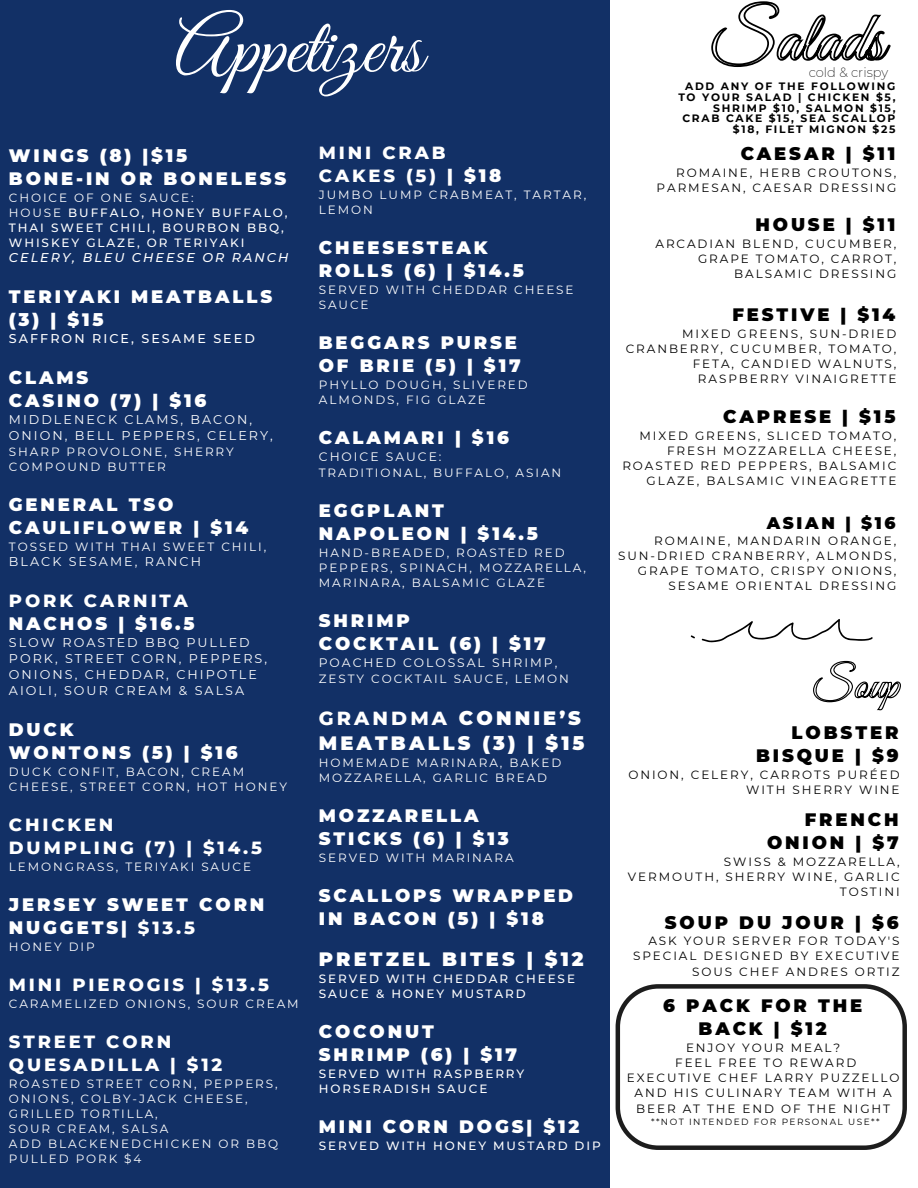
<style>
.page{position:relative;width:918px;height:1188px;background:#fff}
.page>*{position:absolute;margin:0;border:0;box-sizing:border-box;transform-origin:0 0}
.t1{font:79.8px "Great Vibes";color:#fff}
.t2{font:900 19.35px "Montserrat";letter-spacing:.16em;color:#fff}
.t3{font:900 18.15px "Montserrat";letter-spacing:.16em;color:#000}
.t4{font:900 18px/23px "Montserrat";letter-spacing:.16em;color:#fff}
.t5{font:800 18px "Montserrat";letter-spacing:.16em;color:#fff}
.t6{font:900 18px/23.1px "Montserrat";letter-spacing:.16em;color:#000;text-align:center}
.t7{font:900 16.8px "Montserrat";letter-spacing:.16em;color:#000}
.t8{font:200 13.05px "Montserrat";color:#000}
.t9{font:12.75px/16px "Montserrat";letter-spacing:.16em;color:#fff}
.t10{font:italic 500 12.75px "Montserrat";letter-spacing:.16em;color:#fff}
.t11{font:500 12.75px "Montserrat";letter-spacing:.16em;color:#fff}
.t12{font:12.3px "Montserrat";letter-spacing:.16em;color:#fff}
.t13{font:12px/15.1px "Montserrat";letter-spacing:.16em;color:#000;text-align:right}
.t14{font:12px/15px "Montserrat";letter-spacing:.16em;color:#fff}
.t15{font:500 12px/15px "Montserrat";letter-spacing:.16em;color:#fff}
.t16{font:700 10.65px/10.6px "Montserrat";letter-spacing:.16em;color:#000;text-align:right}
.t17{font:9px "Montserrat";letter-spacing:.16em;color:#000}
.s1{font-weight:400}
.s2{font-weight:800}
.s3{font-weight:900}
</style>
<div class="page">
<div style="left:0;top:0;width:610px;height:1188px;background:#123066"></div>
<svg style="left:711px;top:1px;width:180px;height:66px"></svg>
<svg style="left:813px;top:660px;width:88px;height:51px"></svg>
<svg style="left:616px;top:984px;width:291px;height:166px"></svg>
<svg style="left:691px;top:619px;width:182px;height:23px"></svg>
<h2 class="t1" style="left:175px;top:4px;width:250px">Appetizers</h2>
<p class="t4" style="left:9px;top:144px;width:180px">WINGS (8) |$15</p>
<p class="t4" style="left:9px;top:167px;width:279px">BONE-IN OR BONELESS</p>
<p class="t14" style="left:9px;top:190px;width:186px">CHOICE OF ONE SAUCE:</p>
<p class="t15" style="left:9px;top:205px;width:280px"><span class="s1">HOUSE</span> BUFFALO, HONEY BUFFALO,<br>THAI SWEET CHILI, BOURBON BBQ,<br>WHISKEY GLAZE, OR TERIYAKI</p>
<p class="t10" style="left:9px;top:249px;width:281px">CELERY, BLEU CHEESE OR RANCH</p>
<p class="t4" style="left:9px;top:285px;width:265px">TERIYAKI MEATBALLS (3) | $15</p>
<p class="t11" style="left:9px;top:330px;width:247px">SAFFRON RICE, SESAME SEED</p>
<p class="t4" style="left:9px;top:366px;width:81px">CLAMS</p>
<p class="t4" style="left:9px;top:389px;width:199px">CASINO (7) | $16</p>
<p class="t9" style="left:9px;top:411px;width:245px">MIDDLENECK CLAMS, BACON,</p>
<p class="t9" style="left:9px;top:427px;width:266px">ONION, BELL PEPPERS, CELERY,</p>
<p class="t14" style="left:9px;top:444px;width:226px">SHARP PROVOLONE, SHERRY<br>COMPOUND BUTTER</p>
<p class="t4" style="left:9px;top:493px;width:166px">GENERAL TSO</p>
<p class="t4" style="left:9px;top:516px;width:241px">CAULIFLOWER | $14</p>
<p class="t14" style="left:9px;top:539px;width:259px">TOSSED WITH THAI SWEET CHILI,</p>
<p class="t9" style="left:9px;top:553px;width:194px">BLACK SESAME, RANCH</p>
<p class="t5" style="left:9px;top:589px;width:181px">PORK CARNITA</p>
<p class="t4" style="left:9px;top:612px;width:187px">NACHOS | $16.5</p>
<p class="t9" style="left:9px;top:634px;width:260px">SLOW ROASTED BBQ PULLED<br>PORK, STREET CORN, PEPPERS,<br>ONIONS, CHEDDAR, CHIPOTLE<br>AIOLI, SOUR CREAM &amp; SALSA</p>
<p class="t4" style="left:9px;top:718px;width:66px">DUCK</p>
<p class="t4" style="left:9px;top:741px;width:230px">WONTONS (5) | $16</p>
<p class="t14" style="left:9px;top:764px;width:280px">DUCK CONFIT, BACON, CREAM<br>CHEESE, STREET CORN, HOT HONEY</p>
<p class="t5" style="left:9px;top:813px;width:106px">CHICKEN</p>
<p class="t5" style="left:9px;top:836px;width:255px">DUMPLING (7) | $14.5</p>
<p class="t14" style="left:9px;top:859px;width:244px">LEMONGRASS, TERIYAKI SAUCE</p>
<p class="t4" style="left:9px;top:893px;width:257px">JERSEY SWEET CORN<br>NUGGETS| <span class="s2">$13.5</span></p>
<p class="t14" style="left:9px;top:939px;width:87px">HONEY DIP</p>
<p class="t5" style="left:9px;top:973px;width:262px">MINI PIEROGIS | $13.5</p>
<p class="t14" style="left:9px;top:996px;width:291px">CARAMELIZED ONIONS, SOUR CREAM</p>
<p class="t5" style="left:9px;top:1030px;width:164px">STREET CORN</p>
<h4 class="t5" style="left:9px;top:1053px;width:215px">QUESADILLA | $12</h4>
<h6 class="t14" style="left:9px;top:1076px;width:270px">ROASTED STREET CORN, PEPPERS,<br>ONIONS, COLBY-JACK CHEESE,<br>GRILLED TORTILLA,</h6>
<h6 class="t14" style="left:9px;top:1121px;width:161px">SOUR CREAM, SALSA</h6>
<h4 class="t14" style="left:9px;top:1136px;width:271px">ADD BLACKENEDCHICKEN OR BBQ<br>PULLED PORK $4</h4>
<p class="t5" style="left:319px;top:141px;width:128px">MINI CRAB</p>
<p class="t5" style="left:319px;top:164px;width:184px">CAKES (5) <span class="s3">| $18</span></p>
<p class="t14" style="left:319px;top:187px;width:269px">JUMBO LUMP CRABMEAT, TARTAR,<br>LEMON</p>
<p class="t4" style="left:319px;top:236px;width:170px">CHEESESTEAK</p>
<p class="t4" style="left:319px;top:259px;width:207px">ROLLS (6) | $14.5</p>
<h6 class="t14" style="left:319px;top:282px;width:256px">SERVED WITH CHEDDAR CHEESE<br>SAUCE</h6>
<p class="t4" style="left:319px;top:331px;width:200px">BEGGARS PURSE</p>
<p class="t4" style="left:319px;top:354px;width:203px">OF BRIE (5) | $17</p>
<p class="t14" style="left:319px;top:377px;width:210px">PHYLLO DOUGH, SLIVERED<br>ALMONDS, FIG GLAZE</p>
<p class="t4" style="left:319px;top:426px;width:192px">CALAMARI | $16</p>
<p class="t12" style="left:319px;top:449px;width:124px">CHOICE SAUCE:</p>
<p class="t14" style="left:319px;top:465px;width:244px">TRADITIONAL, BUFFALO, ASIAN</p>
<p class="t4" style="left:319px;top:499px;width:127px">EGGPLANT</p>
<p class="t4" style="left:319px;top:522px;width:221px">NAPOLEON | $14.5</p>
<p class="t14" style="left:319px;top:545px;width:269px">HAND-BREADED, ROASTED RED<br>PEPPERS, SPINACH, MOZZARELLA,<br>MARINARA, BALSAMIC GLAZE</p>
<p class="t4" style="left:319px;top:609px;width:92px">SHRIMP</p>
<p class="t4" style="left:319px;top:632px;width:228px">COCKTAIL (6) | $17</p>
<p class="t12" style="left:319px;top:655px;width:240px">POACHED COLOSSAL SHRIMP,</p>
<p class="t14" style="left:319px;top:671px;width:252px">ZESTY COCKTAIL SAUCE, LEMON</p>
<p class="t2" style="left:319px;top:706px;width:264px"><span class="s2">GRANDMA</span> CONNIE’S</p>
<p class="t2" style="left:319px;top:731px;width:267px">MEATBALLS (3) | $15</p>
<p class="t14" style="left:319px;top:755px;width:244px">HOMEMADE MARINARA, BAKED<br>MOZZARELLA, GARLIC BREAD</p>
<p class="t4" style="left:319px;top:804px;width:161px">MOZZARELLA</p>
<p class="t4" style="left:319px;top:827px;width:192px">STICKS (6) | $13</p>
<h5 class="t14" style="left:319px;top:850px;width:196px">SERVED WITH MARINARA</h5>
<p class="t4" style="left:319px;top:884px;width:256px">SCALLOPS WRAPPED<br>IN BACON (5) | $18</p>
<p class="t2" style="left:319px;top:947px;width:266px">PRETZEL BITES | $12</p>
<p class="t15" style="left:319px;top:971px;width:258px">SERVED WITH CHEDDAR CHEESE<br>SAUCE &amp; HONEY MUSTARD</p>
<p class="t4" style="left:319px;top:1020px;width:200px">COCONUT<br>SHRIMP (6) | $17</p>
<p class="t15" style="left:319px;top:1066px;width:207px">SERVED WITH RASPBERRY<br>HORSERADISH SAUCE</p>
<p class="t4" style="left:319px;top:1115px;width:262px">MINI CORN DOGS| $12</p>
<p class="t15" style="left:319px;top:1138px;width:283px">SERVED WITH HONEY MUSTARD DIP</p>
<h1 class="t8" style="left:809px;top:65px;width:81px">cold &amp; crispy</h1>
<p class="t16" style="left:678px;top:81px;width:219px">ADD ANY OF THE FOLLOWING<br>TO YOUR SALAD | CHICKEN $5,<br>SHRIMP $10, SALMON $15,<br>CRAB CAKE $15, SEA SCALLOP $18, FILET MIGNON $25</p>
<p class="t6" style="left:741px;top:142px;width:156px">CAESAR | $11</p>
<p class="t13" style="left:657px;top:165px;width:241px">ROMAINE, HERB CROUTONS,<br>PARMESAN, CAESAR DRESSING</p>
<p class="t6" style="left:756px;top:213px;width:141px">HOUSE | $11</p>
<p class="t13" style="left:655px;top:236px;width:242px">ARCADIAN BLEND, CUCUMBER,<br>GRAPE TOMATO, CARROT,<br>BALSAMIC DRESSING</p>
<p class="t6" style="left:732px;top:303px;width:165px">FESTIVE | $14</p>
<p class="t13" style="left:626px;top:326px;width:272px">MIXED GREENS, SUN-DRIED<br>CRANBERRY, CUCUMBER, TOMATO,<br>FETA, CANDIED WALNUTS,<br>RASPBERRY VINAIGRETTE</p>
<p class="t6" style="left:723px;top:405px;width:174px">CAPRESE | $15</p>
<p class="t13" style="left:622px;top:428px;width:276px">MIXED GREENS, SLICED TOMATO,<br>FRESH MOZZARELLA CHEESE,<br>ROASTED RED PEPPERS, BALSAMIC<br>GLAZE, BALSAMIC VINEAGRETTE</p>
<p class="t7" style="left:767px;top:512px;width:130px">ASIAN | $16</p>
<p class="t13" style="left:618px;top:533px;width:280px">ROMAINE, MANDARIN ORANGE,<br>SUN-DRIED CRANBERRY, ALMONDS,<br>GRAPE TOMATO, CRISPY ONIONS,<br>SESAME ORIENTAL DRESSING</p>
<h3 class="t3" style="left:792px;top:721px;width:109px">LOBSTER</h3>
<p class="t6" style="left:756px;top:744px;width:144px">BISQUE | $9</p>
<p class="t13" style="left:628px;top:767px;width:273px">ONION, CELERY, CARROTS PURÉED<br>WITH SHERRY WINE</p>
<p class="t6" style="left:805px;top:808px;width:95px">FRENCH</p>
<p class="t6" style="left:767px;top:831px;width:133px">ONION | $7</p>
<p class="t13" style="left:628px;top:854px;width:273px">SWISS &amp; MOZZARELLA,<br>VERMOUTH, SHERRY WINE, GARLIC<br>TOSTINI</p>
<p class="t6" style="left:665px;top:911px;width:235px">SOUP DU JOUR | $6</p>
<p class="t13" style="left:633px;top:933px;width:268px">ASK YOUR SERVER FOR TODAY'S<br>SPECIAL DESIGNED BY EXECUTIVE<br>SOUS CHEF ANDRES ORTIZ</p>
<p class="t6" style="left:663px;top:994px;width:201px">6 PACK FOR THE<br>BACK | $12</p>
<p class="t13" style="left:686px;top:1040px;width:156px">ENJOY YOUR MEAL?</p>
<p class="t13" style="left:627px;top:1055px;width:274px;text-align:center">FEEL FREE TO REWARD<br>EXECUTIVE CHEF LARRY PUZZELLO<br>AND HIS CULINARY TEAM WITH A<br>BEER AT THE END OF THE NIGHT</p>
<p class="t17" style="left:651px;top:1116px;width:230px">**NOT INTENDED FOR PERSONAL USE**</p>
</div>
